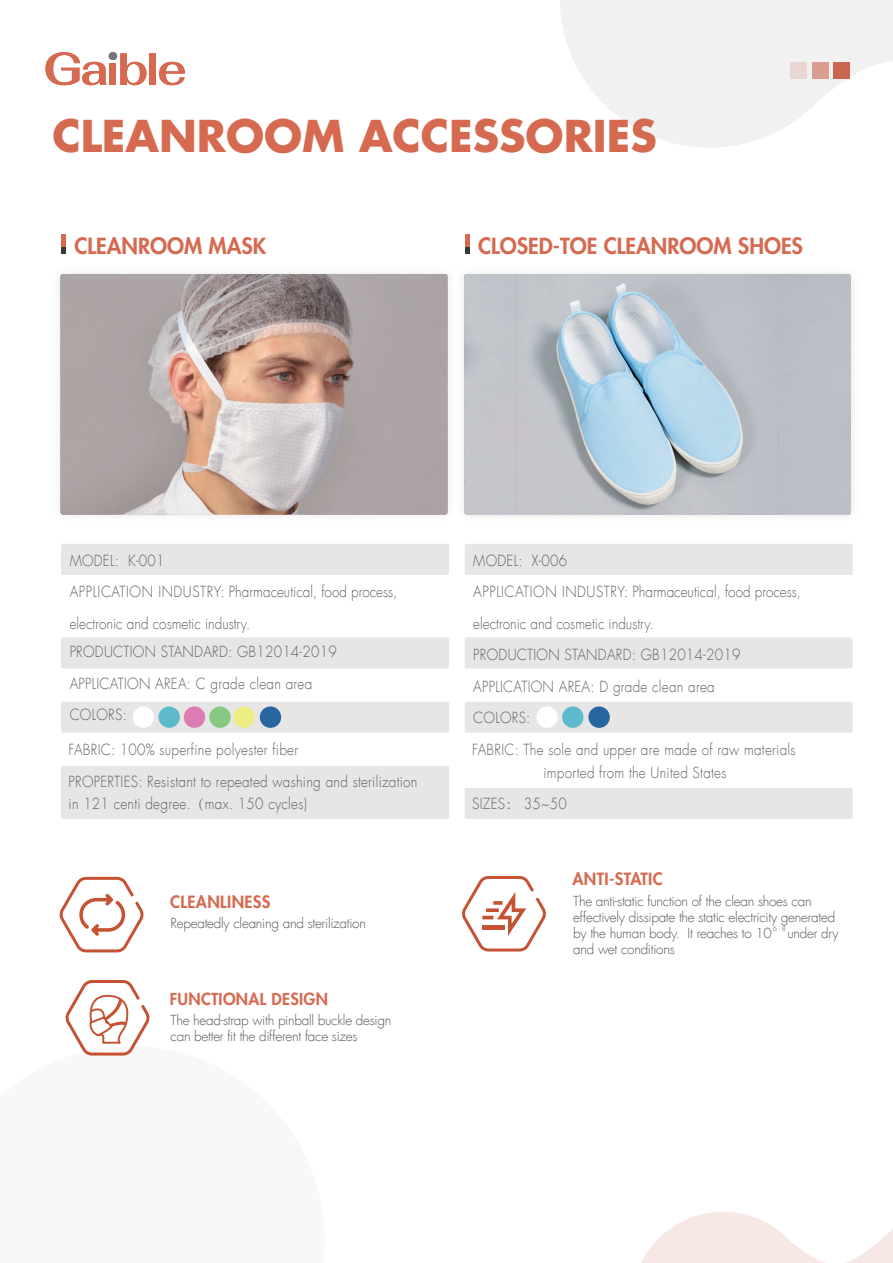
<style>
.page{position:relative;width:893px;height:1263px;background:#fff}
.page>*{position:absolute;margin:0;border:0;box-sizing:border-box;transform-origin:0 0}
.t1{font:700 42.9px "Futura LT";color:#d56a51}
.t2{font:800 21.75px "Futura";color:#d56a51}
.t3{font:800 16.5px "Futura";letter-spacing:.02em;color:#d56a51}
.t4{font:800 16.05px "Futura";letter-spacing:.02em;color:#d56a51}
.t5{font:300 15px/31.5px "Futura LT";letter-spacing:.02em;color:#616364;scale:.9 1}
.t6{font:300 15px/31.5px "Futura LT";color:#616364;scale:.9 1}
.t7{font:300 13.5px/16.2px "Futura LT";letter-spacing:-.02em;color:#55585a}
.t8{font:300 6.75px "Futura LT";color:#55585a}
.s1{font-family:"Adobe Song Std"}
</style>
<div class="page">
<svg style="left:560px;top:0;width:333px;height:148px;fill:#f1f1f2"></svg>
<svg style="left:641px;top:1212px;width:252px;height:51px"></svg>
<div style="left:833px;top:62px;width:17px;height:17px;background:#cb674f"></div>
<div style="left:812px;top:62px;width:16px;height:17px;background:#da9e90"></div>
<div style="left:790px;top:62px;width:17px;height:17px;background:#e9d5d2"></div>
<img style="left:59px;top:273px;width:390px;height:243px">
<img style="left:61px;top:274px;width:386px;height:240px">
<svg style="left:59px;top:876px;width:85px;height:77px"></svg>
<svg style="left:462px;top:876px;width:84px;height:76px"></svg>
<div style="left:482px;top:925px;width:22px;height:5px;background:#c65234"></div>
<div style="left:61px;top:234px;width:5px;height:20px;background:#d56a51"></div>
<svg style="left:61px;top:247px;width:5px;height:7px"></svg>
<div style="left:61px;top:702px;width:388px;height:31px;background:#e6e6e5;border-radius:2px"></div>
<div style="left:61px;top:766px;width:388px;height:53px;background:#e6e6e5;border-radius:2px"></div>
<div style="left:61px;top:544px;width:388px;height:31px;background:#e6e6e5;border-radius:2px"></div>
<div style="left:61px;top:637px;width:388px;height:31px;background:#e6e6e5;border-radius:2px"></div>
<div style="left:133px;top:706px;width:21px;height:22px;background:#fff;border-radius:11px"></div>
<div style="left:158px;top:706px;width:22px;height:22px;background:#5cbaca;border-radius:11px"></div>
<svg style="left:183px;top:706px;width:23px;height:22px"></svg>
<div style="left:209px;top:706px;width:22px;height:22px;background:#88c982;border-radius:11px"></div>
<div style="left:233px;top:706px;width:22px;height:22px;background:#eeed83;border-radius:11px"></div>
<div style="left:260px;top:706px;width:21px;height:22px;background:#2866a1;border-radius:11px"></div>
<img style="left:517px;top:274px;width:262px;height:240px">
<div style="left:464px;top:274px;width:53px;height:240px;background:#c3c5ca"></div>
<div style="left:779px;top:274px;width:72px;height:240px;background:#bbbfc5"></div>
<hr style="left:465px;top:234px;width:4px;height:20px;background:#d56a51">
<svg style="left:465px;top:247px;width:4px;height:7px"></svg>
<div style="left:465px;top:702px;width:388px;height:31px;background:#e6e6e5;border-radius:2px"></div>
<div style="left:465px;top:788px;width:388px;height:31px;background:#e6e6e5;border-radius:2px"></div>
<div style="left:465px;top:544px;width:388px;height:31px;background:#e6e6e5;border-radius:2px"></div>
<div style="left:465px;top:637px;width:388px;height:31px;background:#e6e6e5;border-radius:2px"></div>
<div style="left:536px;top:706px;width:22px;height:22px;background:#fff;border-radius:11px"></div>
<div style="left:562px;top:706px;width:21px;height:22px;background:#5cbaca;border-radius:11px"></div>
<div style="left:588px;top:706px;width:22px;height:22px;background:#2866a1;border-radius:11px"></div>
<svg style="left:45px;top:52px;width:101px;height:33px"></svg>
<div style="left:149px;top:53px;width:7px;height:32px;background:#d56a51"></div>
<svg style="left:159px;top:62px;width:26px;height:23px"></svg>
<svg style="left:65px;top:980px;width:85px;height:76px"></svg>
<h1 class="t1" style="left:52px;top:108px;width:606px">CLEANROOM ACCESSORIES</h1>
<h2 class="t2" style="left:74px;top:232px;width:193px">CLEANROOM MASK</h2>
<h2 class="t2" style="left:478px;top:232px;width:326px">CLOSED-TOE CLEANROOM SHOES</h2>
<p class="t6" style="left:70px;top:545px;width:366px">MODEL: K-001<br>APPLICATION INDUSTRY: Pharmaceutical, food process, electronic and cosmetic industry.</p>
<p class="t5" style="left:70px;top:636px;width:298px">PRODUCTION STANDARD: GB12014-2019<br>APPLICATION AREA: C grade clean area<br>COLORS:</p>
<p class="t5" style="left:69px;top:734px;width:389px">FABRIC: 100% superfine polyester fiber<br>PROPERTIES: Resistant to repeated washing and sterilization</p>
<p class="t5" style="left:69px;top:788px;width:266px">in 121 centi degree.<span class="s1">（</span>max. 150 cycles)</p>
<p class="t3" style="left:170px;top:891px;width:102px">CLEANLINESS</p>
<p class="t7" style="left:171px;top:916px;width:197px">Repeatedly cleaning and sterilization</p>
<p class="t4" style="left:170px;top:989px;width:160px">FUNCTIONAL DESIGN</p>
<p class="t7" style="left:171px;top:1012px;width:222px">The head-strap with pinball buckle design can better fit the different face sizes</p>
<p class="t5" style="left:472px;top:545px;width:367px">MODEL: X-006<br>APPLICATION INDUSTRY: Pharmaceutical, food process, electronic and cosmetic industry.<br>PRODUCTION STANDARD: GB12014-2019<br>APPLICATION AREA: D grade clean area<br>COLORS:<br>FABRIC: The sole and upper are made of raw materials</p>
<p class="t5" style="left:472px;top:757px;width:284px;text-indent:71px">imported from the United States<br>SIZES<span class="s1">：</span> 35~50</p>
<p class="t3" style="left:572px;top:868px;width:92px">ANTI-STATIC</p>
<p class="t7" style="left:573px;top:893px;width:267px">The anti-static function of the clean shoes can effectively dissipate the static electricity generated by the human body. It reaches to 10 under dry and wet conditions</p>
<p class="t8" style="left:773px;top:925px;width:15px">6 - 8</p>
</div>
